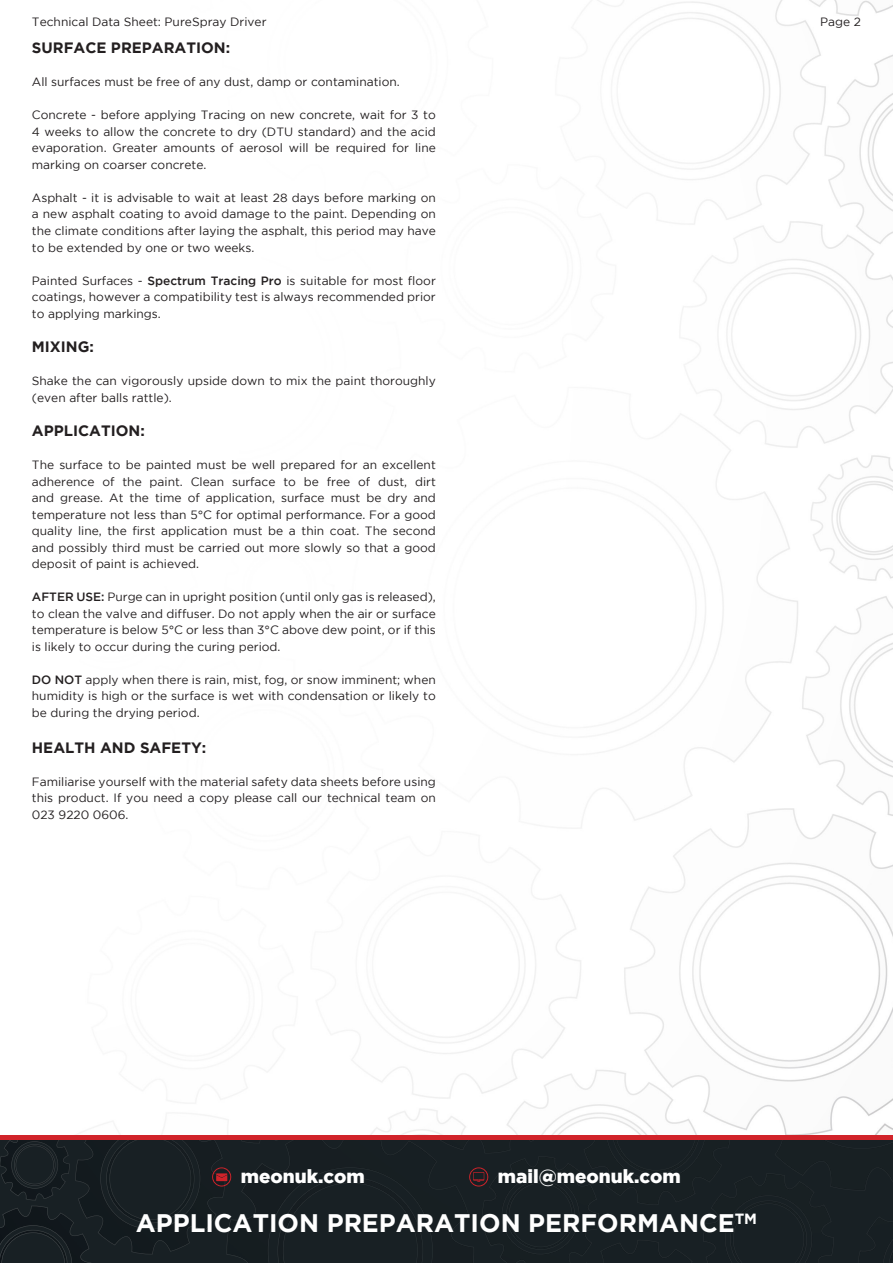
<style>
.page{position:relative;width:893px;height:1263px;background:#fff}
.page>*{position:absolute;margin:0;border:0;box-sizing:border-box;transform-origin:0 0}
.t1{font:700 25.35px "Gotham";color:#fff}
.t2{font:900 18.9px "Gotham";color:#fff}
.t3{font:700 15px "Gotham";color:#231f20}
.t4{font:12px/16.5px "Gotham";color:#231f20;text-align:justify}
.s1{font-weight:500}
</style>
<div class="page">
<img style="left:93px;top:0;width:800px;height:1135px">
<svg style="left:0;top:1135px;width:893px;height:128px;background:#1f1f23"></svg>
<p class="t4" style="left:32px;top:13px;width:236px">Technical Data Sheet: PureSpray Driver</p>
<p class="t4" style="left:820px;top:13px;width:42px">Page 2</p>
<p class="t3" style="left:32px;top:39px;width:200px">SURFACE PREPARATION:</p>
<p class="t4" style="left:32px;top:74px;width:369px">All surfaces must be free of any dust, damp or contamination.</p>
<p class="t4" style="left:32px;top:107px;width:405px">Concrete - before applying Tracing on new concrete, wait for 3 to 4 weeks to allow the concrete to dry (DTU standard) and the acid evaporation. Greater amounts of aerosol will be required for line marking on coarser concrete.</p>
<p class="t4" style="left:32px;top:189px;width:405px">Asphalt - it is advisable to wait at least 28 days before marking on a new asphalt coating to avoid damage to the paint. Depending on the climate conditions after laying the asphalt, this period may have to be extended by one or two weeks.</p>
<p class="t4" style="left:32px;top:272px;width:405px">Painted Surfaces - <span class="s1">Spectrum Tracing Pro</span> is suitable for most floor coatings, however a compatibility test is always recommended prior to applying markings.</p>
<p class="t3" style="left:32px;top:338px;width:64px">MIXING:</p>
<p class="t4" style="left:32px;top:372px;width:405px">Shake the can vigorously upside down to mix the paint thoroughly (even after balls rattle).</p>
<p class="t3" style="left:32px;top:422px;width:114px">APPLICATION:</p>
<p class="t4" style="left:32px;top:456px;width:405px">The surface to be painted must be well prepared for an excellent adherence of the paint. Clean surface to be free of dust, dirt and grease. At the time of application, surface must be dry and temperature not less than 5°C for optimal performance. For a good quality line, the first application must be a thin coat. The second and possibly third must be carried out more slowly so that a good deposit of paint is achieved.</p>
<p class="t4" style="left:32px;top:588px;width:405px"><span class="s1">AFTER USE:</span> Purge can in upright position (until only gas is released), to clean the valve and diffuser. Do not apply when the air or surface temperature is below 5°C or less than 3°C above dew point, or if this is likely to occur during the curing period.</p>
<p class="t4" style="left:32px;top:671px;width:405px"><span class="s1">DO NOT</span> apply when there is rain, mist, fog, or snow imminent; when humidity is high or the surface is wet with condensation or likely to be during the drying period.</p>
<p class="t3" style="left:32px;top:738px;width:176px">HEALTH AND SAFETY:</p>
<p class="t4" style="left:32px;top:773px;width:405px">Familiarise yourself with the material safety data sheets before using this product. If you need a copy please call our technical team on 023 9220 0606.</p>
<h2 class="t2" style="left:241px;top:1166px;width:125px">meonuk.com</h2>
<h2 class="t2" style="left:498px;top:1166px;width:185px">mail@meonuk.com</h2>
<h1 class="t1" style="left:136px;top:1208px;width:623px">APPLICATION PREPARATION PERFORMANCE<sup>TM</sup></h1>
</div>
